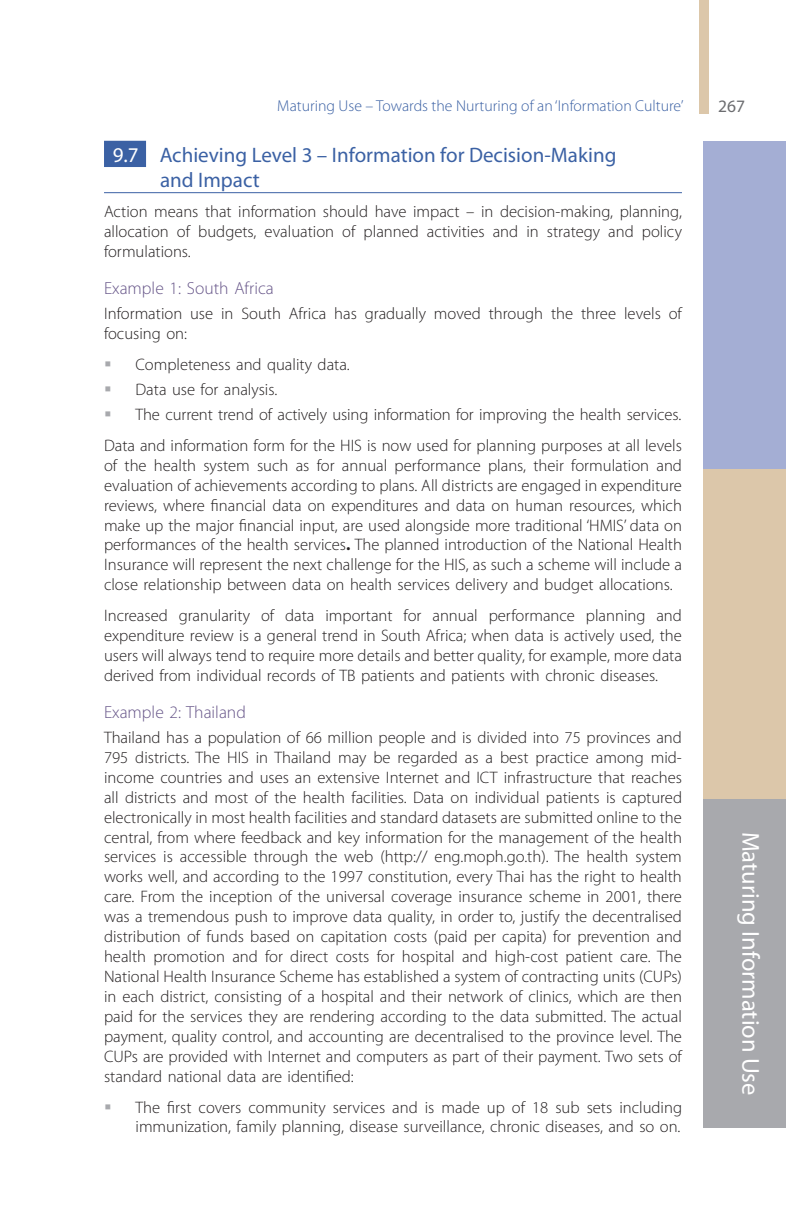
<style>
.page{position:relative;width:786px;height:1227px;background:#fff}
.page>*{position:absolute;margin:0;border:0;box-sizing:border-box;transform-origin:0 0}
.t1{font:24.5px "Myriad Pro";color:#fff}
.t2{font:21px/25.2px "Myriad Pro";color:#3b61a4}
.t3{font:300 17.5px "Myriad Pro";color:#675689}
.t4{font:17.5px "Myriad Pro";color:#6c6d70}
.t5{font:300 16.62px/19.9px "Myriad Pro";color:#231f20;text-align:justify}
.t6{font:300 15.75px "Myriad Pro";color:#3b61a4}
.s1{color:#fff}
.s2{font-weight:700}
</style>
<div class="page">
<svg style="left:699px;top:0;width:10px;height:113px"></svg>
<div style="left:703px;top:141px;width:82px;height:328px;background:#a4aed4"></div>
<div style="left:703px;top:469px;width:82px;height:330px;background:#dcc7aa"></div>
<div style="left:703px;top:799px;width:82px;height:328px;background:#a8a9ad"></div>
<div style="left:104px;top:141px;width:42px;height:26px;background:#3b61a4"></div>
<hr style="left:104px;top:192px;width:577px;height:1px;background:#3b61a4">
<p class="t6" style="left:277px;top:97px;width:407px">Maturing Use – Towards the Nurturing of an ‘Information Culture’</p>
<p class="t4" style="left:718px;top:95px;width:28px">267</p>
<p class="t2" style="left:160px;top:142px;width:458px;text-indent:-47px"><span class="s1">9.7</span> Achieving Level 3 – Information for Decision-Making and Impact</p>
<p class="t5" style="left:104px;top:202px;width:579px">Action means that information should have impact – in decision-making, planning, allocation of budgets, evaluation of planned activities and in strategy and policy formulations.</p>
<p class="t3" style="left:104px;top:279px;width:171px">Example 1: South Africa</p>
<p class="t5" style="left:104px;top:304px;width:579px">Information use in South Africa has gradually moved through the three levels of focusing on:</p>
<p class="t5" style="left:135px;top:352px;width:547px;line-height:25.2px;text-align:left">Completeness and quality data.<br>Data use for analysis.<br>The current trend of actively using information for improving the health services.</p>
<p class="t5" style="left:104px;top:435px;width:579px">Data and information form for the HIS is now used for planning purposes at all levels of the health system such as for annual performance plans, their formulation and evaluation of achievements according to plans. All districts are engaged in expenditure reviews, where financial data on expenditures and data on human resources, which make up the major financial input, are used alongside more traditional ‘HMIS’ data on performances of the health services<span class="s2">.</span> The planned introduction of the National Health Insurance will represent the next challenge for the HIS, as such a scheme will include a close relationship between data on health services delivery and budget allocations.</p>
<p class="t5" style="left:104px;top:605px;width:579px">Increased granularity of data important for annual performance planning and expenditure review is a general trend in South Africa; when data is actively used, the users will always tend to require more details and better quality, for example, more data derived from individual records of TB patients and patients with chronic diseases.</p>
<p class="t3" style="left:104px;top:702px;width:143px">Example 2: Thailand</p>
<p class="t5" style="left:104px;top:727px;width:579px">Thailand has a population of 66 million people and is divided into 75 provinces and 795 districts. The HIS in Thailand may be regarded as a best practice among mid&shy;income countries and uses an extensive Internet and ICT infrastructure that reaches all districts and most of the health facilities. Data on individual patients is captured electronically in most health facilities and standard datasets are submitted online to the central, from where feedback and key information for the management of the health services is accessible through the web (http:// eng.moph.go.th). The health system works well, and according to the 1997 constitution, every Thai has the right to health care. From the inception of the universal coverage insurance scheme in 2001, there was a tremendous push to improve data quality, in order to, justify the decentralised distribution of funds based on capitation costs (paid per capita) for prevention and health promotion and for direct costs for hospital and high-cost patient care. The National Health Insurance Scheme has established a system of contracting units (CUPs) in each district, consisting of a hospital and their network of clinics, which are then paid for the services they are rendering according to the data submitted. The actual payment, quality control, and accounting are decentralised to the province level. The CUPs are provided with Internet and computers as part of their payment. Two sets of standard national data are identified:</p>
<p class="t5" style="left:135px;top:1097px;width:548px">The first covers community services and is made up of 18 sub sets including immunization, family planning, disease surveillance, chronic diseases, and so on.</p>
<h1 class="t1" style="left:765px;top:831px;width:265px;rotate:90deg">Maturing Information Use</h1>
</div>
